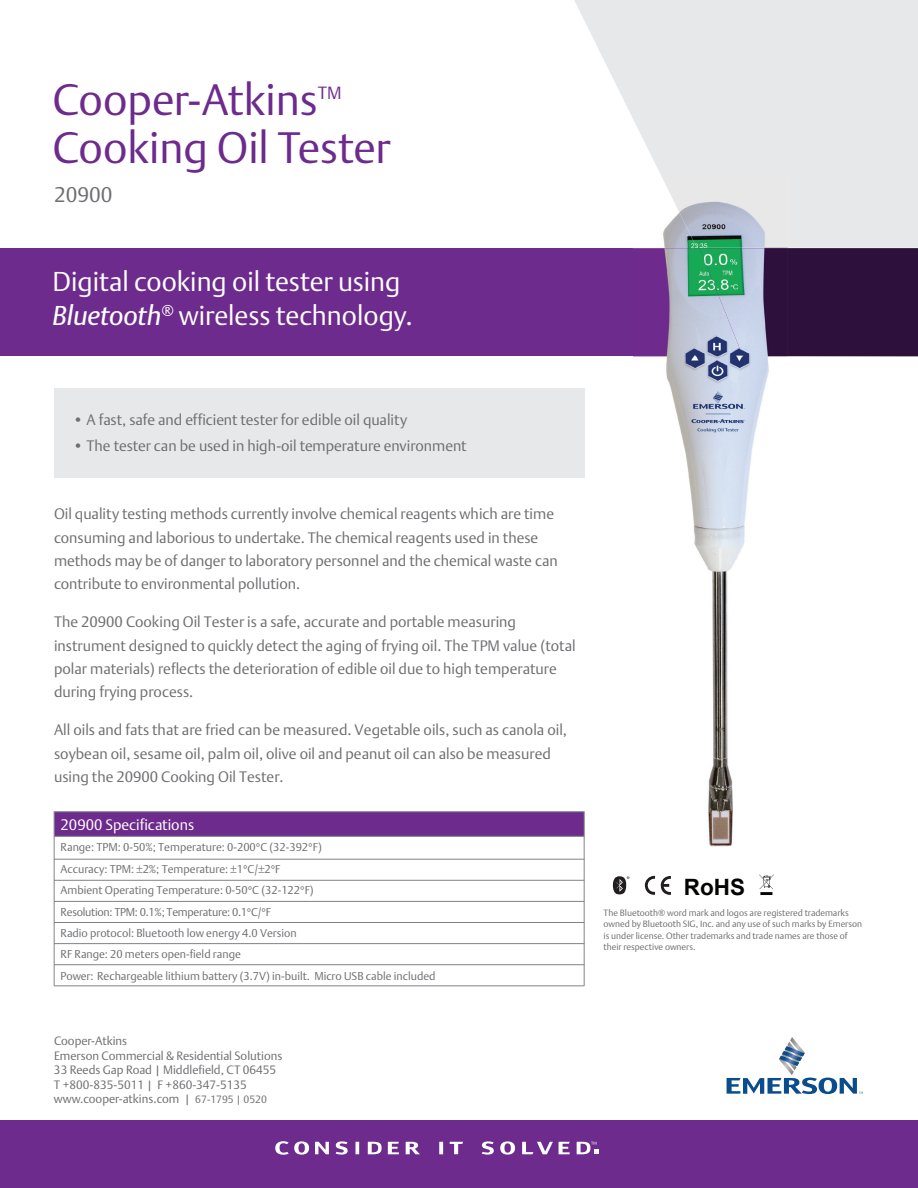
<style>
.page{position:relative;width:918px;height:1188px;background:#fff}
.page>*{position:absolute;margin:0;border:0;box-sizing:border-box;transform-origin:0 0}
.t1{font:300 43.5px "DTL Argo T";color:#6d2b8d}
.t2{font:300 27px/34.5px "DTL Argo T";color:#fff}
.t3{font:700 22.5px "Arial";color:#040503}
.t4{font:300 21px "DTL Argo T";color:#6d6e71}
.t5{font:300 17.55px "DTL Argo T";color:#6d2b8d}
.t6{font:300 15px/23.2px "DTL Argo T";color:#6d6e71}
.t7{font:300 15px "DTL Argo T";color:#fff}
.t8{font:300 12px/14.4px "DTL Argo T";color:#6d6e71}
.t9{font:300 11.25px/21.5px "DTL Argo T";color:#6d6e71}
.t10{font:300 9px/11.2px "DTL Argo T";color:#6d6e71}
.s1{font-weight:400;font-style:italic}
.s2{font-size:10.5px}
</style>
<div class="page">
<div style="left:54px;top:388px;width:531px;height:90px;background:#e7e8e9"></div>
<svg style="left:574px;top:0;width:344px;height:248px;fill:#e7e8e9"></svg>
<div style="left:0;top:248px;width:918px;height:108px;background:#6d2b8d"></div>
<div style="left:788px;top:248px;width:130px;height:108px;background:#2d103c"></div>
<hr style="left:584px;top:836px;width:1px;height:150px;background:#808385">
<hr style="left:54px;top:986px;width:530px;height:1px;background:#808385">
<div style="left:54px;top:812px;width:530px;height:25px;background:#6d2b8d;border:1px solid #808385"></div>
<hr style="left:54px;top:836px;width:1px;height:150px;background:#808385">
<hr style="left:54px;top:859px;width:530px;height:1px;background:#808385">
<hr style="left:54px;top:880px;width:530px;height:1px;background:#808385">
<hr style="left:54px;top:901px;width:530px;height:1px;background:#808385">
<hr style="left:54px;top:922px;width:530px;height:1px;background:#808385">
<hr style="left:54px;top:943px;width:530px;height:1px;background:#808385">
<hr style="left:54px;top:964px;width:530px;height:1px;background:#808385">
<img style="left:633px;top:174px;width:27px;height:74px">
<img style="left:633px;top:248px;width:155px;height:639px">
<img style="left:660px;top:174px;width:128px;height:74px">
<img style="left:699px;top:248px;width:89px;height:108px">
<div style="left:0;top:1120px;width:918px;height:68px;background:#6d2b8d"></div>
<svg style="left:439px;top:1141px;width:24px;height:13px"></svg>
<svg style="left:481px;top:1141px;width:89px;height:14px"></svg>
<svg style="left:368px;top:1141px;width:52px;height:13px"></svg>
<svg style="left:275px;top:1141px;width:84px;height:14px"></svg>
<svg style="left:577px;top:1141px;width:22px;height:13px"></svg>
<img style="left:790px;top:1037px;width:9px;height:9px">
<img style="left:784px;top:1066px;width:10px;height:9px">
<svg style="left:779px;top:1046px;width:26px;height:20px"></svg>
<svg style="left:727px;top:1078px;width:136px;height:16px"></svg>
<svg style="left:645px;top:876px;width:26px;height:19px"></svg>
<svg style="left:613px;top:876px;width:16px;height:18px"></svg>
<svg style="left:759px;top:874px;width:15px;height:21px"></svg>
<h1 class="t1" style="left:52px;top:73px;width:267px">Cooper-Atkins</h1>
<p class="t5" style="left:318px;top:82px;width:25px">TM</p>
<h1 class="t1" style="left:52px;top:121px;width:340px">Cooking Oil Tester</h1>
<h3 class="t4" style="left:54px;top:182px;width:60px">20900</h3>
<h2 class="t2" style="left:52px;top:264px;width:362px">Digital cooking oil tester using<br><span class="s1">Bluetooth</span><sup>®</sup> wireless technology.</h2>
<p class="t6" style="left:73px;top:407px;width:336px">• A fast, safe and efficient tester for edible oil quality</p>
<p class="t6" style="left:73px;top:434px;width:395px">• The tester can be used in high-oil temperature environment</p>
<p class="t6" style="left:54px;top:502px;width:505px">Oil quality testing methods currently involve chemical reagents which are time consuming and laborious to undertake. The chemical reagents used in these methods may be of danger to laboratory personnel and the chemical waste can contribute to environmental pollution.</p>
<p class="t6" style="left:54px;top:610px;width:523px">The 20900 Cooking Oil Tester is a safe, accurate and portable measuring instrument designed to quickly detect the aging of frying oil. The TPM value (total polar materials) reflects the deterioration of edible oil due to high temperature during frying process.</p>
<p class="t6" style="left:54px;top:718px;width:514px">All oils and fats that are fried can be measured. Vegetable oils, such as canola oil, soybean oil, sesame oil, palm oil, olive oil and peanut oil can also be measured using the 20900 Cooking Oil Tester.</p>
<p class="t7" style="left:61px;top:816px;width:135px">20900 Specifications</p>
<p class="t9" style="left:61px;top:837px;width:376px">Range: TPM: 0-50%; Temperature: 0-200°C (32-392°F)<br>Accuracy: TPM: ±2%; Temperature: ±1°C/±2°F<br>Ambient Operating Temperature: 0-50°C (32-122°F)<br>Resolution: TPM: 0.1%; Temperature: 0.1°C/°F<br>Radio protocol: Bluetooth low energy 4.0 Version<br>RF Range: 20 meters open-field range<br>Power: Rechargeable lithium battery (3.7V) in-built. Micro USB cable included</p>
<p class="t8" style="left:54px;top:1034px;width:230px">Cooper-Atkins<br>Emerson Commercial &amp; Residential Solutions 33 Reeds Gap Road | Middlefield, CT 06455<br>T +800-835-5011 | F +860-347-5135 www.cooper-atkins.com | <span class="s2">67-1795 | 0520</span></p>
<h3 class="t3" style="left:684px;top:871px;width:63px">RoHS</h3>
<p class="t10" style="left:604px;top:907px;width:260px">The Bluetooth® word mark and logos are registered trademarks owned by Bluetooth SIG, Inc. and any use of such marks by Emerson is under license. Other trademarks and trade names are those of their respective owners.</p>
</div>
